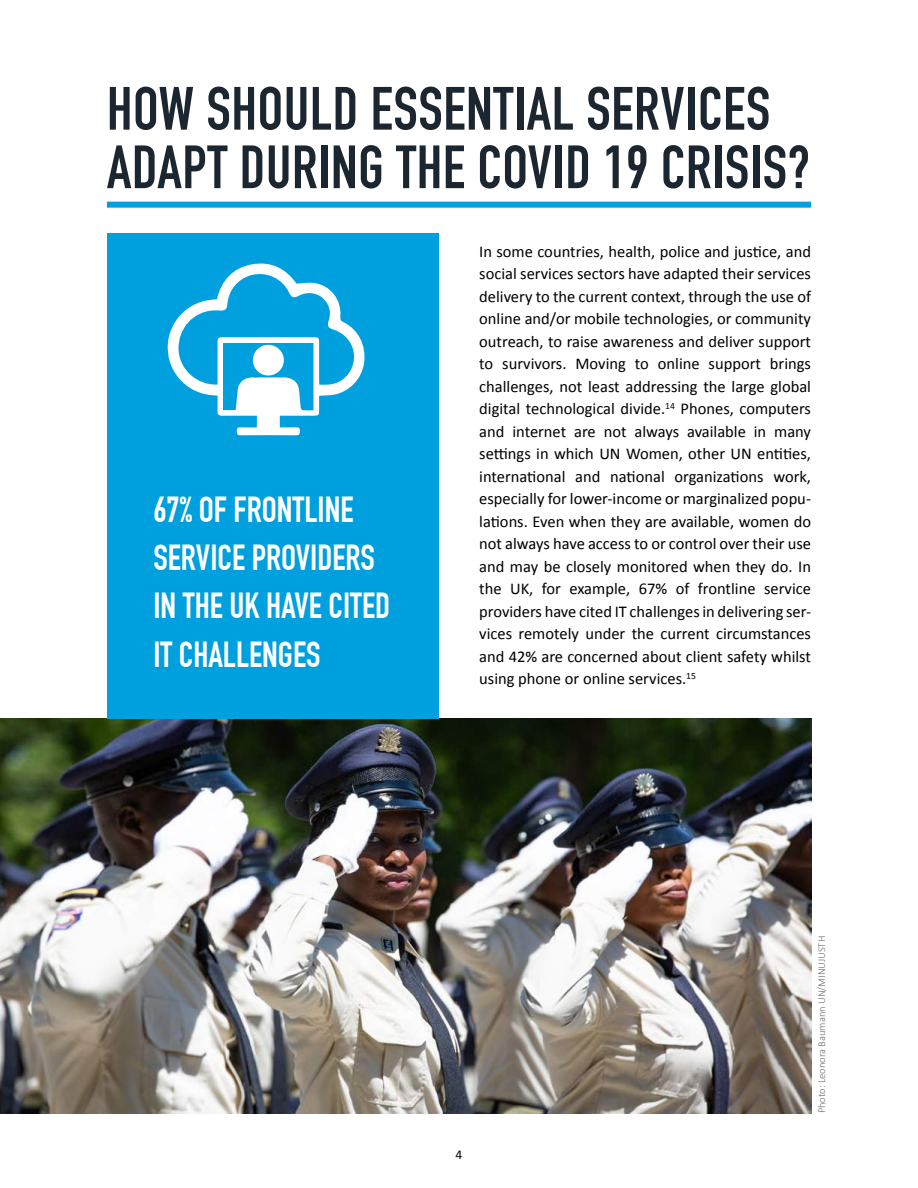
<style>
.page{position:relative;width:918px;height:1188px;background:#fff}
.page>*{position:absolute;margin:0;border:0;box-sizing:border-box;transform-origin:0 0}
.t1{font:700 60px/58.5px "DIN Condensed";letter-spacing:.01em;color:#1b2630}
.t2{font:700 35.4px/48.2px "DIN Condensed";color:#fff}
.t3{font:16.5px/22.5px "Calibri";color:#000;text-align:justify}
.t4{font:13.5px "Calibri";color:#000}
.t5{font:300 10.5px "Calibri";color:#6d6e71}
</style>
<div class="page">
<div style="left:107px;top:202px;width:704px;height:6px;background:#00a0df"></div>
<img style="left:0;top:719px;width:811px;height:394px">
<div style="left:107px;top:233px;width:332px;height:486px;background:#00a0df"></div>
<svg style="left:167px;top:263px;width:198px;height:172px"></svg>
<h1 class="t1" style="left:107px;top:80px;width:704px">HOW SHOULD ESSENTIAL SERVICES<br>ADAPT DURING THE COVID 19 CRISIS?</h1>
<h2 class="t2" style="left:153px;top:486px;width:238px">67% OF FRONTLINE<br>SERVICE PROVIDERS<br>IN THE UK HAVE CITED<br>IT CHALLENGES</h2>
<p class="t3" style="left:479px;top:240px;width:333px">In some countries, health, police and justice, and social services sectors have adapted their services delivery to the current context, through the use of online and/or mobile technologies, or community outreach, to raise awareness and deliver support to survivors. Moving to online support brings challenges, not least addressing the large global digital technological divide.<sup>14</sup> Phones, computers and internet are not always available in many settings in which UN Women, other UN entities, international and national organizations work, especially for lower-income or marginalized popu&shy;lations. Even when they are available, women do not always have access to or control over their use and may be closely monitored when they do. In the UK, for example, 67% of frontline service providers have cited IT challenges in delivering ser&shy;vices remotely under the current circumstances and 42% are concerned about client safety whilst using phone or online services.<sup>15</sup></p>
<p class="t4" style="left:456px;top:1146px;width:8px">4</p>
<p class="t5" style="left:815px;top:1113px;width:179px;rotate:-90deg">Photo: Leonora Baumann UN/MINUJUSTH</p>
</div>
